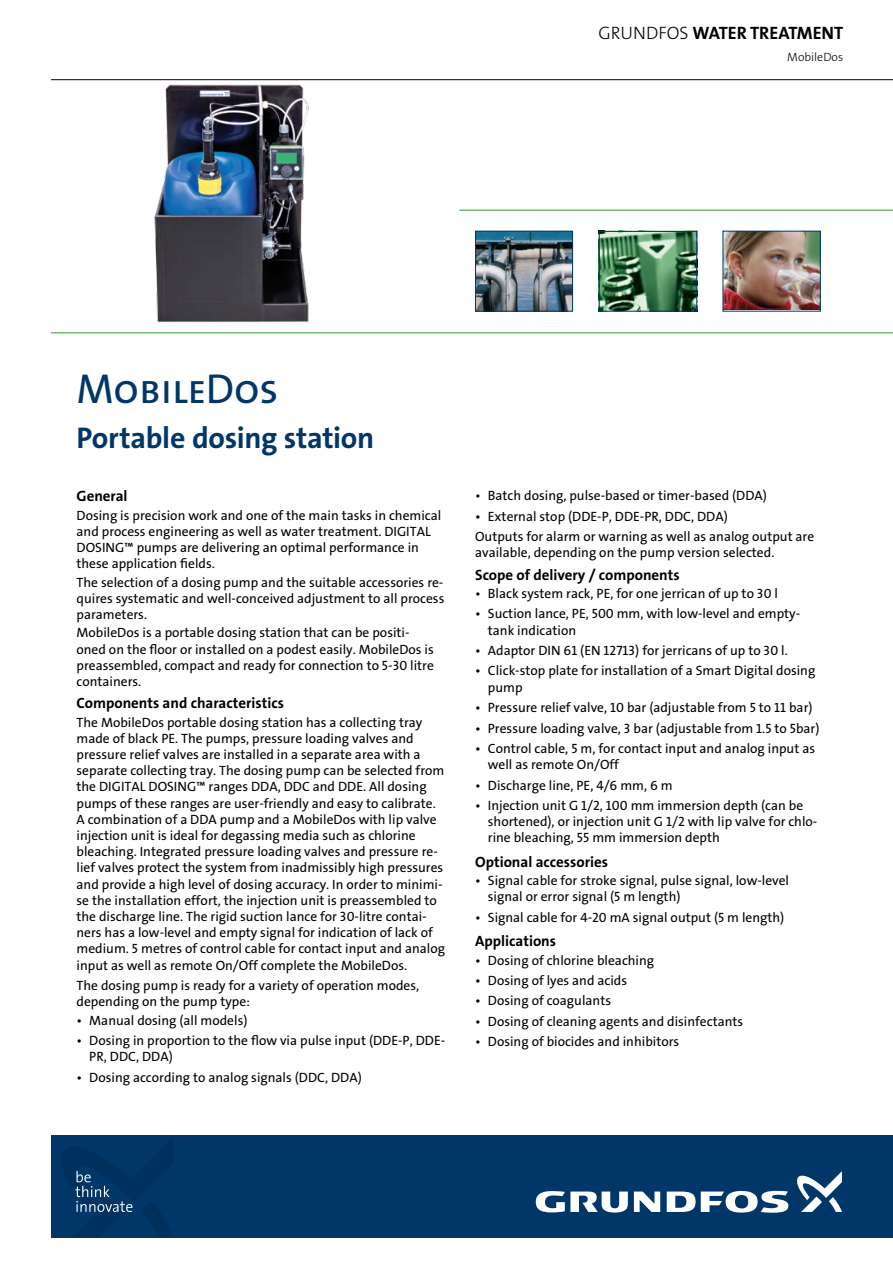
<style>
.page{position:relative;width:893px;height:1263px;background:#fff}
.page>*{position:absolute;margin:0;border:0;box-sizing:border-box;transform-origin:0 0}
.t1{font:42px "The Sans Grundfos 5 R Caps";letter-spacing:-.005em;color:#003768}
.t2{font:30px "The Sans Grundfos 7 B";letter-spacing:-.01em;color:#003768}
.t3{font:18px "The Sans Grundfos 7 B";color:#000}
.t4{font:15px "The Sans Grundfos 7 B";color:#000}
.t5{font:13.5px/16.2px "The Sans Grundfos 5 R";color:#000}
.t6{font:12px "The Sans Grundfos 3 L";color:#000}
.s1{font-family:"The Sans Grundfos 3 L"}
</style>
<div class="page">
<img style="left:477px;top:233px;width:94px;height:77px">
<img style="left:725px;top:233px;width:94px;height:76px">
<img style="left:601px;top:233px;width:94px;height:77px">
<div style="left:599px;top:231px;width:98px;height:81px;border:1px solid #003768"></div>
<div style="left:723px;top:231px;width:98px;height:81px;border:1px solid #003768"></div>
<div style="left:475px;top:231px;width:98px;height:81px;border:1px solid #003768"></div>
<hr style="left:51px;top:332px;width:842px;height:1px;background:#48a842">
<hr style="left:459px;top:210px;width:434px;height:1px;background:#48a842">
<img style="left:144px;top:80px;width:176px;height:254px">
<div style="left:51px;top:1135px;width:842px;height:102px;background:#003768"></div>
<svg style="left:62px;top:1137px;width:111px;height:100px"></svg>
<svg style="left:634px;top:1191px;width:26px;height:21px"></svg>
<svg style="left:536px;top:1191px;width:92px;height:21px"></svg>
<svg style="left:667px;top:1191px;width:121px;height:22px"></svg>
<svg style="left:797px;top:1171px;width:45px;height:41px"></svg>
<hr style="left:51px;top:79px;width:842px;height:1px;background:#000">
<h3 class="t3" style="left:598px;top:23px;width:246px"><span class="s1">GRUNDFOS</span> Water Treatment</h3>
<p class="t6" style="left:787px;top:50px;width:57px">MOBILEDOS</p>
<h1 class="t1" style="left:77px;top:367px;width:203px">MobileDos</h1>
<h2 class="t2" style="left:77px;top:422px;width:299px">Portable dosing station</h2>
<p class="t4" style="left:77px;top:488px;width:53px">General</p>
<p class="t5" style="left:77px;top:507px;width:366px">Dosing is precision work and one of the main tasks in chemical and process engineering as well as water treatment. DIGITAL DOSING™ pumps are delivering an optimal performance in these application fields.</p>
<p class="t5" style="left:77px;top:574px;width:369px;text-align:justify">The selection of a dosing pump and the suitable accessories re&shy;quires systematic and well-conceived adjustment to all process parameters.</p>
<p class="t5" style="left:77px;top:625px;width:359px">MobileDos is a portable dosing station that can be positi&shy;oned on the floor or installed on a podest easily. MobileDos is preassembled, compact and ready for connection to 5-30 litre containers.</p>
<p class="t4" style="left:77px;top:695px;width:209px">Components and characteristics</p>
<p class="t5" style="left:77px;top:714px;width:370px">The MobileDos portable dosing station has a collecting tray made of black PE. The pumps, pressure loading valves and pressure relief valves are installed in a separate area with a separate collecting tray. The dosing pump can be selected from the DIGITAL DOSING™ ranges DDA, DDC and DDE. All dosing pumps of these ranges are user-friendly and easy to calibrate.<br>A combination of a DDA pump and a MobileDos with lip valve injection unit is ideal for degassing media such as chlorine bleaching. Integrated pressure loading valves and pressure re&shy;lief valves protect the system from inadmissibly high pressures and provide a high level of dosing accuracy. In order to minimi&shy;se the installation effort, the injection unit is preassembled to the discharge line. The rigid suction lance for 30-litre contai&shy;ners has a low-level and empty signal for indication of lack of medium. 5 metres of control cable for contact input and analog input as well as remote On/Off complete the MobileDos.</p>
<p class="t5" style="left:77px;top:978px;width:344px">The dosing pump is ready for a variety of operation modes, depending on the pump type:</p>
<p class="t5" style="left:77px;top:1012px;width:172px">• Manual dosing (all models)</p>
<p class="t5" style="left:89px;top:1033px;width:357px;text-indent:-13px">• Dosing in proportion to the flow via pulse input (DDE-P, DDE-<br>PR, DDC, DDA)</p>
<p class="t5" style="left:77px;top:1069px;width:287px">• Dosing according to analog signals (DDC, DDA)</p>
<p class="t5" style="left:475px;top:488px;width:293px">• Batch dosing, pulse-based or timer-based (DDA)</p>
<p class="t5" style="left:475px;top:506px;width:341px;line-height:20.4px">• External stop (DDE-P, DDE-PR, DDC, DDA)<br>Outputs for alarm or warning as well as analog output are</p>
<p class="t5" style="left:475px;top:545px;width:301px">available, depending on the pump version selected.</p>
<p class="t4" style="left:475px;top:566px;width:206px">Scope of delivery / components</p>
<p class="t5" style="left:475px;top:586px;width:304px">• Black system rack, PE, for one jerrican of up to 30 l</p>
<p class="t5" style="left:488px;top:606px;width:314px;text-indent:-13px">• Suction lance, PE, 500 mm, with low-level and empty&shy;tank indication</p>
<p class="t5" style="left:475px;top:643px;width:314px">• Adaptor DIN 61 (EN 12713) for jerricans of up to 30 l.</p>
<p class="t5" style="left:488px;top:663px;width:329px;text-indent:-13px">• Click-stop plate for installation of a Smart Digital dosing pump</p>
<p class="t5" style="left:475px;top:700px;width:339px">• Pressure relief valve, 10 bar (adjustable from 5 to 11 bar)</p>
<p class="t5" style="left:475px;top:720px;width:346px">• Pressure loading valve, 3 bar (adjustable from 1.5 to 5bar)</p>
<p class="t5" style="left:488px;top:741px;width:329px;text-indent:-13px">• Control cable, 5 m, for contact input and analog input as well as remote On/Off</p>
<p class="t5" style="left:475px;top:777px;width:199px">• Discharge line, PE, 4/6 mm, 6 m</p>
<p class="t5" style="left:488px;top:798px;width:331px;text-indent:-13px">• Injection unit G 1/2, 100 mm immersion depth (can be shortened), or injection unit G 1/2 with lip valve for chlo&shy;rine bleaching, 55 mm immersion depth</p>
<p class="t4" style="left:475px;top:854px;width:134px">Optional accessories</p>
<p class="t5" style="left:488px;top:873px;width:303px;text-indent:-13px">• Signal cable for stroke signal, pulse signal, low-level signal or error signal (5 m length)</p>
<p class="t5" style="left:475px;top:910px;width:311px">• Signal cable for 4-20 mA signal output (5 m length)</p>
<p class="t4" style="left:475px;top:933px;width:82px">Applications</p>
<p class="t5" style="left:475px;top:952px;width:181px">• Dosing of chlorine bleaching</p>
<p class="t5" style="left:475px;top:973px;width:154px">• Dosing of lyes and acids</p>
<p class="t5" style="left:475px;top:993px;width:137px">• Dosing of coagulants</p>
<p class="t5" style="left:475px;top:1014px;width:270px">• Dosing of cleaning agents and disinfectants</p>
<p class="t5" style="left:475px;top:1034px;width:206px">• Dosing of biocides and inhibitors</p>
</div>
